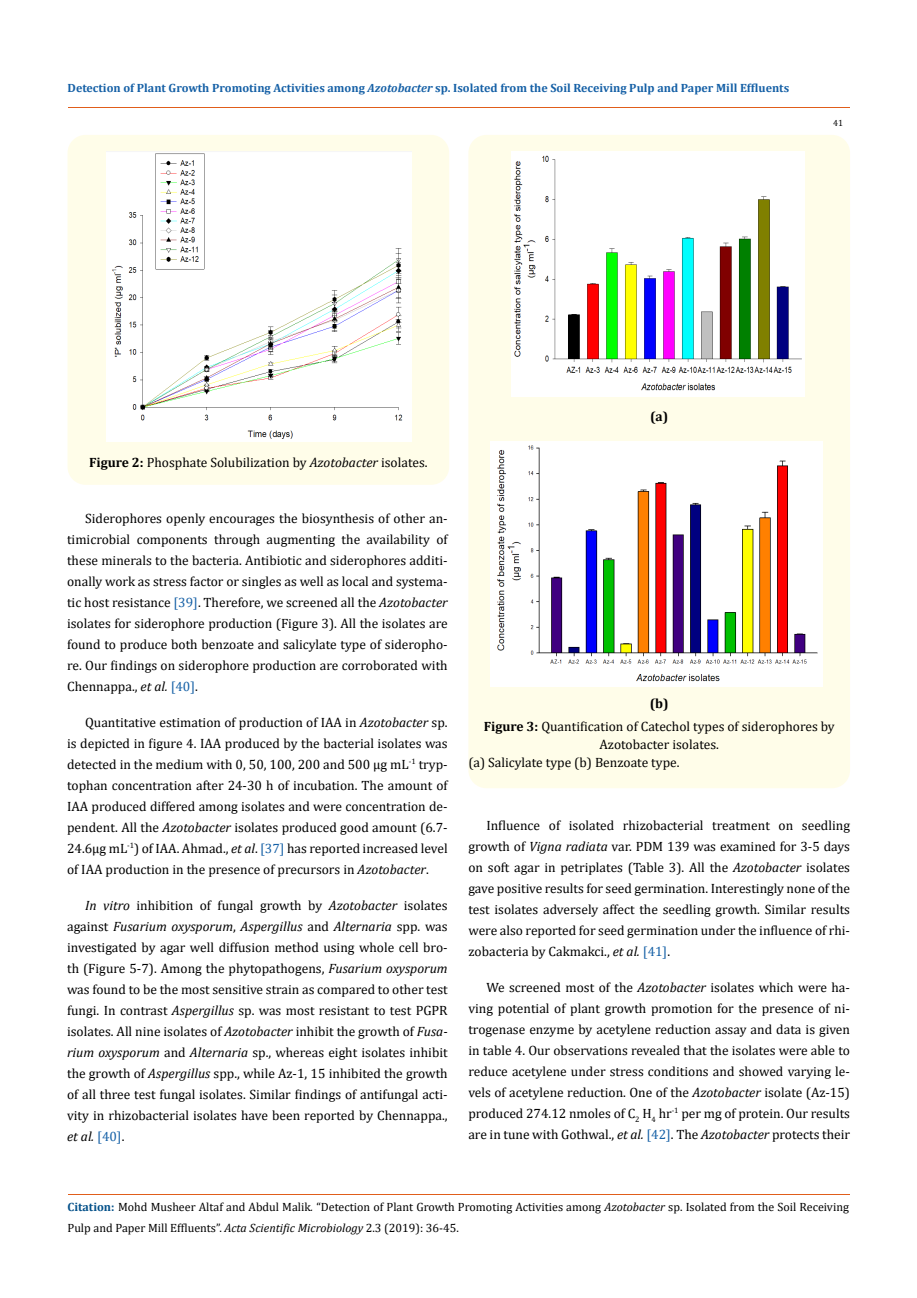
<style>
.page{position:relative;width:917px;height:1298px;background:#fff}
.page>*{position:absolute;margin:0;border:0;box-sizing:border-box;transform-origin:0 0}
.t1{font:13.5px/21px "Cambria";color:#000;text-align:justify}
.t2{font:700 13.5px "Cambria";color:#000}
.t3{font:12px/21px "Cambria";color:#000}
.t4{font:700 12px "Cambria";color:#1560a6}
.t5{font:9px "Cambria";color:#000}
.s1{font-style:italic}
.s2{font-weight:700}
.s3{color:#1560a6}
.s4{font-weight:700;color:#035089}
</style>
<div class="page">
<div style="left:68px;top:135px;width:381px;height:350px;background:#fffde9;border-radius:18px"></div>
<img style="left:106px;top:151px;width:306px;height:290px">
<div style="left:468px;top:135px;width:382px;height:653px;background:#fffde9;border-radius:18px"></div>
<img style="left:512px;top:151px;width:292px;height:245px">
<img style="left:491px;top:441px;width:331px;height:245px">
<hr style="left:68px;top:108px;width:781px;height:1px;background:#e05d1a">
<hr style="left:68px;top:1194px;width:781px;height:1px;background:#e05d1a">
<p class="t4" style="left:68px;top:80px;width:723px">Detection of Plant Growth Promoting Activities among <span class="s1">Azotobacter</span> sp. Isolated from the Soil Receiving Pulp and Paper Mill Effluents</p>
<p class="t5" style="left:833px;top:118px;width:11px">41</p>
<p class="t1" style="left:89px;top:451px;width:340px"><span class="s2">Figure 2:</span> Phosphate Solubilization by <span class="s1">Azotobacter</span> isolates.</p>
<p class="t2" style="left:650px;top:407px;width:20px">(a)</p>
<p class="t1" style="left:67px;top:507px;width:382px;text-indent:18px">Siderophores openly encourages the biosynthesis of other an&shy;timicrobial components through augmenting the availability of these minerals to the bacteria. Antibiotic and siderophores additi&shy;onally work as stress factor or singles as well as local and systema&shy;tic host resistance <span class="s3">[39]</span>. Therefore, we screened all the <span class="s1">Azotobacter </span>isolates for siderophore production (Figure 3). All the isolates are found to produce both benzoate and salicylate type of sideropho&shy;re. Our findings on siderophore production are corroborated with Chennappa., <span class="s1">et al.</span> <span class="s3">[40]</span>.</p>
<p class="t1" style="left:67px;top:711px;width:382px;text-indent:18px">Quantitative estimation of production of IAA in <span class="s1">Azotobacter</span> sp. is depicted in figure 4. IAA produced by the bacterial isolates was detected in the medium with 0, 50, 100, 200 and 500 µg mL<sup>-1</sup> tryp&shy;tophan concentration after 24-30 h of incubation. The amount of IAA produced differed among isolates and were concentration de&shy;pendent. All the <span class="s1">Azotobacter</span> isolates produced good amount (6.7- 24.6µg mL<sup>-1</sup>) of IAA. Ahmad., <span class="s1">et al</span>. <span class="s3">[37]</span> has reported increased level of IAA production in the presence of precursors in <span class="s1">Azotobacter</span>.</p>
<p class="t1" style="left:67px;top:894px;width:382px;text-indent:18px"><span class="s1">In vitro</span> inhibition of fungal growth by <span class="s1">Azotobacter</span> isolates against <span class="s1">Fusarium oxysporum</span>, <span class="s1">Aspergillus</span> and <span class="s1">Alternaria</span> spp. was investigated by agar well diffusion method using whole cell bro&shy;th (Figure 5-7). Among the phytopathogens, <span class="s1">Fusarium oxysporum </span>was found to be the most sensitive strain as compared to other test fungi. In contrast <span class="s1">Aspergillus</span> sp. was most resistant to test PGPR isolates. All nine isolates of <span class="s1">Azotobacter</span> inhibit the growth of <span class="s1">Fusa&shy;rium oxysporum</span> and <span class="s1">Alternaria</span> sp., whereas eight isolates inhibit the growth of <span class="s1">Aspergillus</span> spp., while Az-1, 15 inhibited the growth of all three test fungal isolates. Similar findings of antifungal acti&shy;vity in rhizobacterial isolates have been reported by Chennappa., <span class="s1">et al.</span> <span class="s3">[40]</span>.</p>
<p class="t2" style="left:649px;top:693px;width:20px">(b)</p>
<p class="t1" style="left:483px;top:715px;width:352px"><span class="s2">Figure 3:</span> Quantification of Catechol types of siderophores by</p>
<p class="t1" style="left:599px;top:733px;width:121px">Azotobacter isolates.</p>
<p class="t1" style="left:468px;top:751px;width:213px">(a) Salicylate type (b) Benzoate type.</p>
<p class="t1" style="left:468px;top:814px;width:383px;text-indent:18px">Influence of isolated rhizobacterial treatment on seedling growth of <span class="s1">Vigna radiata</span> var. PDM 139 was examined for 3-5 days on soft agar in petriplates (Table 3). All the <span class="s1">Azotobacter</span> isolates gave positive results for seed germination. Interestingly none of the test isolates adversely affect the seedling growth. Similar results were also reported for seed germination under the influence of rhi&shy;zobacteria by Cakmakci., <span class="s1">et al.</span> <span class="s3">[41]</span>.</p>
<p class="t1" style="left:468px;top:976px;width:383px;text-indent:18px">We screened most of the <span class="s1">Azotobacter</span> isolates which were ha&shy;ving potential of plant growth promotion for the presence of ni&shy;trogenase enzyme by acetylene reduction assay and data is given in table 4. Our observations revealed that the isolates were able to reduce acetylene under stress conditions and showed varying le&shy;vels of acetylene reduction. One of the <span class="s1">Azotobacter</span> isolate (Az-15) produced 274.12 nmoles of C<sub>2</sub> H<sub>4</sub> hr<sup>-1</sup> per mg of protein. Our results are in tune with Gothwal., <span class="s1">et al.</span> <span class="s3">[42]</span>. The <span class="s1">Azotobacter</span> protects their</p>
<p class="t3" style="left:68px;top:1196px;width:783px"><span class="s4">Citation:</span> Mohd Musheer Altaf and Abdul Malik<span class="s1">.</span> “Detection of Plant Growth Promoting Activities among <span class="s1">Azotobacter</span> sp. Isolated from the Soil Receiving<br>Pulp and Paper Mill Effluents”. <span class="s1">Acta Scientific Microbiology</span> 2.3 (2019): 36-45.</p>
</div>
